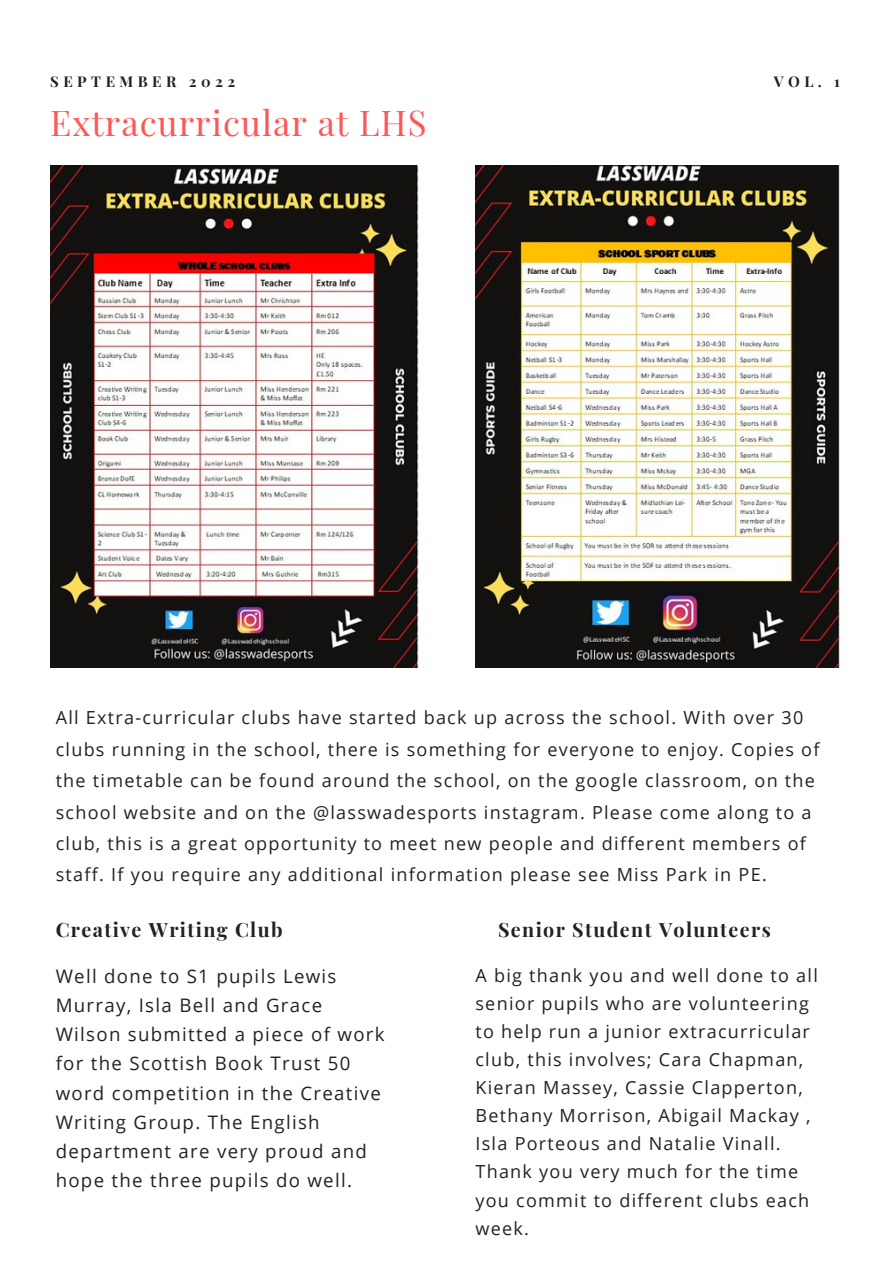
<style>
.page{position:relative;width:893px;height:1264px;background:#fff}
.page>*{position:absolute;margin:0;border:0;box-sizing:border-box;transform-origin:0 0}
.t1{font:34.65px "Playfair Display";letter-spacing:.03em;color:#ff5757}
.t2{font:700 19.65px "Playfair Display";letter-spacing:.07em;color:#222}
.t3{font:18.6px/29.2px "Open Sans";letter-spacing:.07em;color:#222}
.t4{font:18px/28px "Open Sans";letter-spacing:.07em;color:#222}
.t5{font:700 14.85px "Playfair Display";letter-spacing:.3em;color:#222}
</style>
<div class="page">
<img style="left:50px;top:166px;width:368px;height:501px">
<img style="left:475px;top:166px;width:364px;height:501px">
<p class="t5" style="left:50px;top:70px;width:186px">SEPTEMBER 2022</p>
<p class="t5" style="left:773px;top:70px;width:68px">VOL. 1</p>
<h1 class="t1" style="left:50px;top:99px;width:378px">Extracurricular at LHS</h1>
<p class="t4" style="left:56px;top:701px;width:765px;line-height:31.5px">All Extra-curricular clubs have started back up across the school. With over 30 clubs running in the school, there is something for everyone to enjoy. Copies of the timetable can be found around the school, on the google classroom, on the school website and on the @lasswadesports instagram. Please come along to a club, this is a great opportunity to meet new people and different members of staff. If you require any additional information please see Miss Park in PE.</p>
<p class="t2" style="left:56px;top:915px;width:228px">Creative Writing Club</p>
<p class="t2" style="left:498px;top:915px;width:274px">Senior Student Volunteers</p>
<p class="t3" style="left:56px;top:960px;width:330px">Well done to S1 pupils Lewis<br>Murray, Isla Bell and Grace<br>Wilson submitted a piece of work for the Scottish Book Trust 50 word competition in the Creative<br>Writing Group. The English department are very proud and hope the three pupils do well.</p>
<p class="t4" style="left:475px;top:960px;width:344px">A big thank you and well done to all senior pupils who are volunteering to help run a junior extracurricular club, this involves; Cara Chapman,<br>Kieran Massey, Cassie Clapperton,<br>Bethany Morrison, Abigail Mackay ,<br>Isla Porteous and Natalie Vinall.<br>Thank you very much for the time you commit to different clubs each week.</p>
</div>
